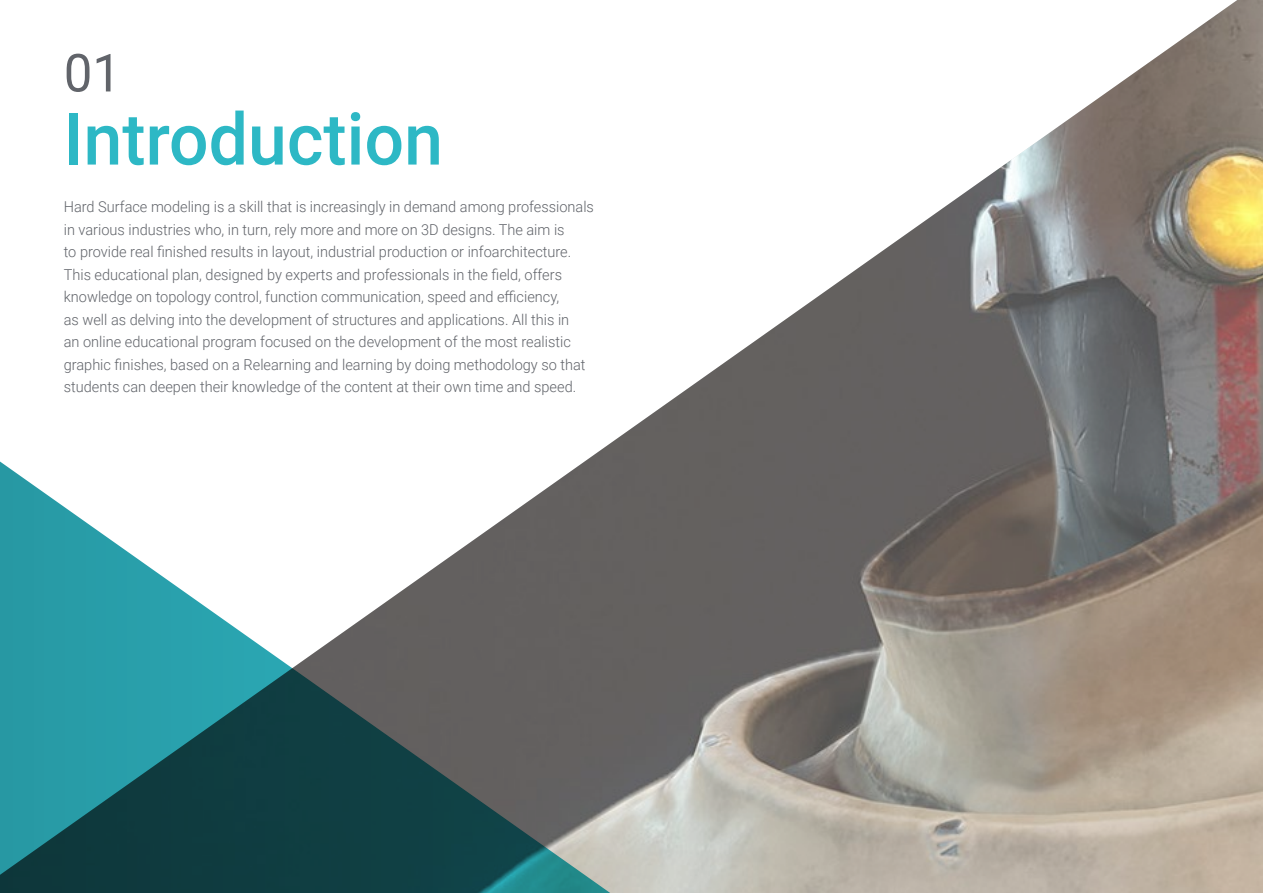
<style>
.page{position:relative;width:1263px;height:893px;background:#fff}
.page>*{position:absolute;margin:0;border:0;box-sizing:border-box;transform-origin:0 0}
.t1{font:500 72px "Roboto";color:#2db8c5}
.t2{font:52.5px "Roboto";color:#61646a}
.t3{font:300 15px/22.5px "Roboto";color:#61646a}
</style>
<div class="page">
<img style="left:606px;top:0;width:657px;height:893px">
<svg style="left:0;top:446px;width:640px;height:447px"></svg>
<h2 class="t2" style="left:64px;top:36px;width:59px">01</h2>
<h1 class="t1" style="left:64px;top:89px;width:381px">Introduction</h1>
<p class="t3" style="left:64px;top:195px;width:532px">Hard Surface modeling is a skill that is increasingly in demand among professionals in various industries who, in turn, rely more and more on 3D designs. The aim is<br>to provide real finished results in layout, industrial production or infoarchitecture.<br>This educational plan, designed by experts and professionals in the field, offers knowledge on topology control, function communication, speed and efficiency,<br>as well as delving into the development of structures and applications. All this in<br>an online educational program focused on the development of the most realistic graphic finishes, based on a Relearning and learning by doing methodology so that students can deepen their knowledge of the content at their own time and speed.</p>
</div>
